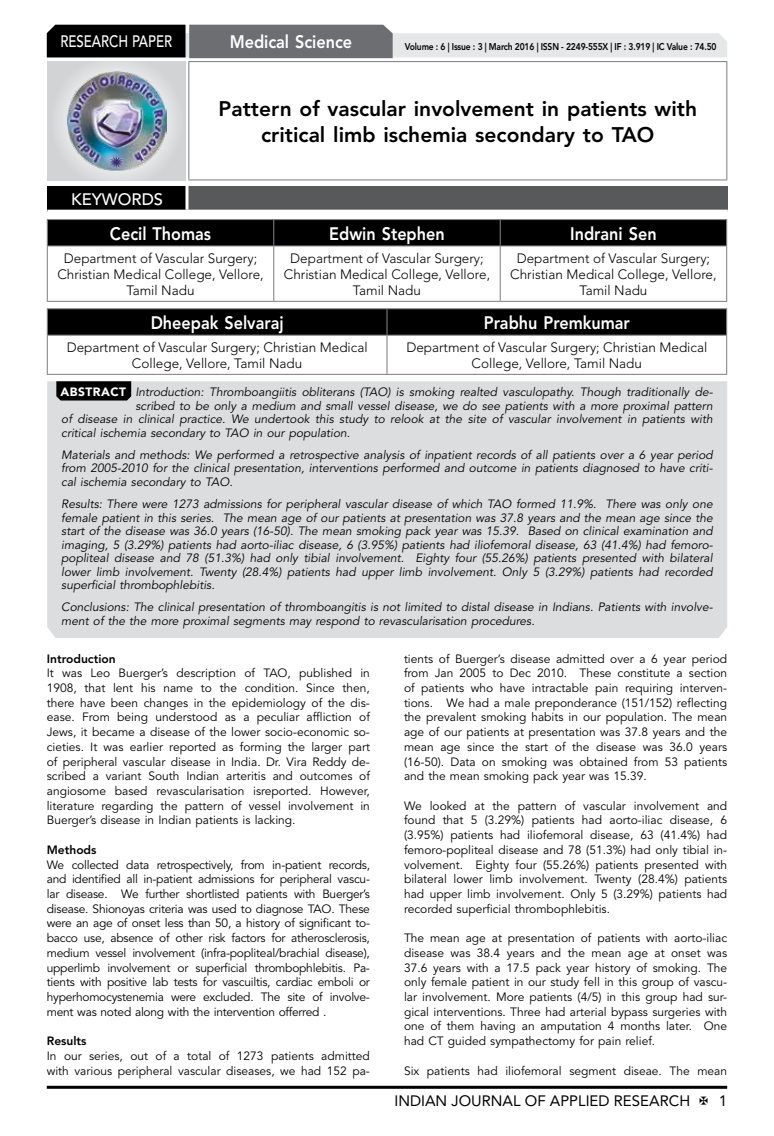
<style>
.page{position:relative;width:774px;height:1136px;background:#fff}
.page>*{position:absolute;margin:0;border:0;box-sizing:border-box;transform-origin:0 0}
.t1{font:800 21px/26.2px "Avenir LT Std";color:#000;text-align:center}
.t2{font:800 18px "Avenir LT Std";color:#fff;scale:.9 1}
.t3{font:500 16.5px "Avenir LT Std";color:#fff;scale:.8 1}
.t4{font:500 16.5px "Avenir LT Std";color:#fff}
.t5{font:15px "Avenir LT Std";color:#000}
.t6{font:300 13.5px/16.2px "Avenir LT Std";color:#000;text-align:center}
.t7{font:12px/14.7px "Avenir LT Std";color:#000;text-align:justify}
.t8{font:italic 12px/13.5px "Avenir LT Std";color:#000;text-align:justify}
.t9{font:800 12px "Avenir LT Std";color:#000}
.t10{font:800 9.75px "Avenir LT Std";letter-spacing:-.02em;color:#000;scale:.87 1}
.s1{font-weight:900;font-style:normal;color:#fff}
</style>
<div class="page">
<hr style="left:47px;top:1085px;width:680px;height:3px;background:#000">
<div style="left:48px;top:62px;width:137px;height:118px;background:linear-gradient(to right,#d9dadb,#d9dadb)"></div>
<img style="left:68px;top:71px;width:99px;height:100px">
<svg style="left:47px;top:25px;width:680px;height:33px;background:#979899"></svg>
<hr style="left:188px;top:61px;width:539px;height:1px;background:#808285">
<hr style="left:188px;top:62px;width:1px;height:117px;background:#808285">
<hr style="left:726px;top:62px;width:1px;height:117px;background:#808285">
<hr style="left:188px;top:179px;width:539px;height:1px;background:#808285">
<svg style="left:47px;top:219px;width:680px;height:26px;background:#060606"></svg>
<hr style="left:47px;top:245px;width:227px;height:1px;background:#808285">
<hr style="left:47px;top:246px;width:1px;height:55px;background:#808285">
<hr style="left:274px;top:245px;width:226px;height:1px;background:#808285">
<hr style="left:273px;top:246px;width:1px;height:55px;background:#808285">
<hr style="left:500px;top:245px;width:227px;height:1px;background:#808285">
<hr style="left:500px;top:246px;width:1px;height:55px;background:#808285">
<hr style="left:726px;top:246px;width:1px;height:55px;background:#808285">
<hr style="left:47px;top:301px;width:227px;height:1px;background:#808285">
<hr style="left:274px;top:301px;width:226px;height:1px;background:#808285">
<hr style="left:500px;top:301px;width:227px;height:1px;background:#808285">
<hr style="left:47px;top:308px;width:340px;height:1px;background:#808285">
<hr style="left:387px;top:308px;width:340px;height:1px;background:#808285">
<div style="left:47px;top:309px;width:680px;height:25px;background:#000"></div>
<hr style="left:47px;top:334px;width:340px;height:1px;background:#808285">
<hr style="left:47px;top:335px;width:1px;height:39px;background:#808285">
<hr style="left:387px;top:334px;width:340px;height:1px;background:#808285">
<hr style="left:386px;top:335px;width:1px;height:39px;background:#808285">
<hr style="left:726px;top:335px;width:1px;height:39px;background:#808285">
<hr style="left:47px;top:374px;width:340px;height:1px;background:#808285">
<hr style="left:387px;top:374px;width:340px;height:1px;background:#808285">
<div style="left:47px;top:186px;width:140px;height:25px;background:#000"></div>
<div style="left:187px;top:186px;width:541px;height:25px;background:#58595b"></div>
<hr style="left:185px;top:186px;width:3px;height:24px;background:#fff">
<hr style="left:47px;top:210px;width:140px;height:3px;background:#fff">
<hr style="left:187px;top:210px;width:541px;height:3px;background:#fff">
<div style="left:47px;top:381px;width:680px;height:257px;background:#dcddde"></div>
<svg style="left:56px;top:381px;width:75px;height:19px"></svg>
<h3 class="t3" style="left:60px;top:32px;width:139px">RESEARCH PAPER</h3>
<h3 class="t4" style="left:71px;top:189px;width:94px">KEYWORDS</h3>
<h2 class="t2" style="left:230px;top:31px;width:138px">Medical Science</h2>
<p class="t10" style="left:405px;top:41px;width:360px">Volume : 6 | Issue : 3 | March 2016 | ISSN - 2249-555X | IF : 3.919 | IC Value : 74.50</p>
<h1 class="t1" style="left:219px;top:95px;width:480px">Pattern of vascular involvement in patients with critical limb ischemia secondary to TAO</h1>
<h2 class="t2" style="left:110px;top:223px;width:114px">Cecil Thomas</h2>
<h2 class="t2" style="left:329px;top:223px;width:130px">Edwin Stephen</h2>
<h2 class="t2" style="left:570px;top:223px;width:98px">Indrani Sen</h2>
<p class="t6" style="left:57px;top:250px;width:208px">Department of Vascular Surgery;<br>Christian Medical College, Vellore,<br>Tamil Nadu</p>
<p class="t6" style="left:284px;top:250px;width:208px">Department of Vascular Surgery;<br>Christian Medical College, Vellore,<br>Tamil Nadu</p>
<p class="t6" style="left:510px;top:250px;width:208px">Department of Vascular Surgery;<br>Christian Medical College, Vellore,<br>Tamil Nadu</p>
<h2 class="t2" style="left:151px;top:312px;width:149px">Dheepak Selvaraj</h2>
<h2 class="t2" style="left:484px;top:312px;width:164px">Prabhu Premkumar</h2>
<p class="t6" style="left:67px;top:339px;width:302px">Department of Vascular Surgery; Christian Medical<br>College, Vellore, Tamil Nadu</p>
<p class="t6" style="left:406px;top:339px;width:302px">Department of Vascular Surgery; Christian Medical<br>College, Vellore, Tamil Nadu</p>
<p class="t8" style="left:61px;top:386px;width:654px"><span class="s1">ABSTRACT</span> Introduction: Thromboangiitis obliterans (TAO) is smoking realted vasculopathy. Though traditionally de-</p>
<p class="t8" style="left:135px;top:399px;width:579px">scribed to be only a medium and small vessel disease, we do see patients with a more proximal pattern</p>
<p class="t8" style="left:61px;top:413px;width:653px">of disease in clinical practice. We undertook this study to relook at the site of vascular involvement in patients with</p>
<p class="t8" style="left:61px;top:426px;width:291px">critical ischemia secondary to TAO in our population.</p>
<p class="t8" style="left:61px;top:448px;width:653px">Materials and methods: We performed a retrospective analysis of inpatient records of all patients over a 6 year period from 2005-2010 for the clinical presentation, interventions performed and outcome in patients diagnosed to have criti&shy;cal ischemia secondary to TAO.</p>
<p class="t8" style="left:61px;top:497px;width:653px">Results: There were 1273 admissions for peripheral vascular disease of which TAO formed 11.9%. There was only one female patient in this series. The mean age of our patients at presentation was 37.8 years and the mean age since the start of the disease was 36.0 years (16-50). The mean smoking pack year was 15.39. Based on clinical examination and imaging, 5 (3.29%) patients had aorto-iliac disease, 6 (3.95%) patients had iliofemoral disease, 63 (41.4%) had femoro&shy;popliteal disease and 78 (51.3%) had only tibial involvement. Eighty four (55.26%) patients presented with bilateral lower limb involvement. Twenty (28.4%) patients had upper limb involvement. Only 5 (3.29%) patients had recorded superficial thrombophlebitis.</p>
<p class="t8" style="left:61px;top:600px;width:653px">Conclusions: The clinical presentation of thromboangitis is not limited to distal disease in Indians. Patients with involve&shy;ment of the the more proximal segments may respond to revascularisation procedures.</p>
<p class="t9" style="left:47px;top:651px;width:70px">Introduction</p>
<p class="t7" style="left:47px;top:666px;width:325px">It was Leo Buerger’s description of TAO, published in 1908, that lent his name to the condition. Since then, there have been changes in the epidemiology of the dis&shy;ease. From being understood as a peculiar affliction of Jews, it became a disease of the lower socio-economic so&shy;cieties. It was earlier reported as forming the larger part of peripheral vascular disease in India. Dr. Vira Reddy de&shy;scribed a variant South Indian arteritis and outcomes of angiosome based revascularisation isreported. However, literature regarding the pattern of vessel involvement in Buerger’s disease in Indian patients is lacking.</p>
<p class="t9" style="left:47px;top:842px;width:51px">Methods</p>
<p class="t7" style="left:47px;top:857px;width:325px">We collected data retrospectively, from in-patient records, and identified all in-patient admissions for peripheral vascu&shy;lar disease. We further shortlisted patients with Buerger’s disease. Shionoyas criteria was used to diagnose TAO. These were an age of onset less than 50, a history of significant to&shy;bacco use, absence of other risk factors for atherosclerosis, medium vessel involvement (infra-popliteal/brachial disease), upperlimb involvement or superficial thrombophlebitis. Pa&shy;tients with positive lab tests for vascuiltis, cardiac emboli or hyperhomocystenemia were excluded. The site of involve&shy;ment was noted along with the intervention offerred .</p>
<p class="t9" style="left:47px;top:1033px;width:41px">Results</p>
<p class="t7" style="left:47px;top:1048px;width:325px">In our series, out of a total of 1273 patients admitted with various peripheral vascular diseases, we had 152 pa-</p>
<p class="t7" style="left:404px;top:651px;width:325px">tients of Buerger’s disease admitted over a 6 year period from Jan 2005 to Dec 2010. These constitute a section of patients who have intractable pain requiring interven&shy;tions. We had a male preponderance (151/152) reflecting the prevalent smoking habits in our population. The mean age of our patients at presentation was 37.8 years and the mean age since the start of the disease was 36.0 years (16-50). Data on smoking was obtained from 53 patients and the mean smoking pack year was 15.39.</p>
<p class="t7" style="left:404px;top:798px;width:325px">We looked at the pattern of vascular involvement and found that 5 (3.29%) patients had aorto-iliac disease, 6 (3.95%) patients had iliofemoral disease, 63 (41.4%) had femoro-popliteal disease and 78 (51.3%) had only tibial in&shy;volvement. Eighty four (55.26%) patients presented with bilateral lower limb involvement. Twenty (28.4%) patients had upper limb involvement. Only 5 (3.29%) patients had recorded superficial thrombophlebitis.</p>
<p class="t7" style="left:404px;top:930px;width:325px">The mean age at presentation of patients with aorto-iliac disease was 38.4 years and the mean age at onset was 37.6 years with a 17.5 pack year history of smoking. The only female patient in our study fell in this group of vascu&shy;lar involvement. More patients (4/5) in this group had sur&shy;gical interventions. Three had arterial bypass surgeries with one of them having an amputation 4 months later. One had CT guided sympathectomy for pain relief.</p>
<p class="t7" style="left:404px;top:1063px;width:325px">Six patients had iliofemoral segment diseae. The mean</p>
<p class="t5" style="left:394px;top:1091px;width:297px">INDIAN JOURNAL OF APPLIED RESEARCH</p>
<p class="t5" style="left:719px;top:1091px;width:10px">1</p>
</div>
